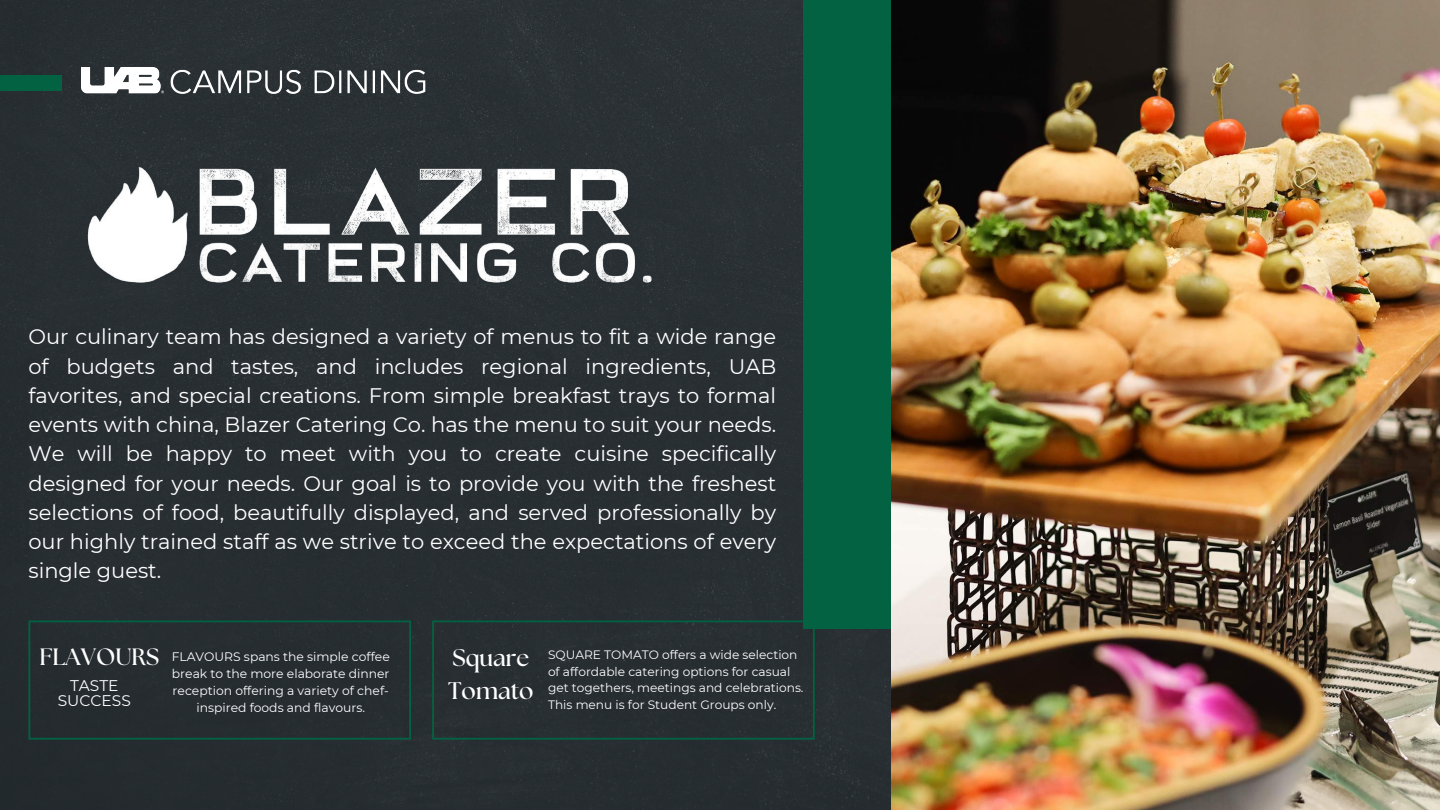
<style>
.page{position:relative;width:1440px;height:810px;background:#fff}
.page>*{position:absolute;margin:0;border:0;box-sizing:border-box;transform-origin:0 0}
.t1{font:700 24px/33.4px "The Seasons";color:#fff}
.t2{font:700 23.6px "The Seasons";color:#fff}
.t3{font:21px/29.2px "Montserrat";color:#fff;text-align:justify}
.t4{font:15.4px/15.4px "Montserrat";color:#fff;text-align:center}
.t5{font:12.3px/17.2px "Montserrat";color:#fff;text-align:center}
.t6{font:12.2px/16.7px "Montserrat";color:#fff}
</style>
<div class="page">
<div style="left:0;top:0;width:891px;height:810px;background:#282e32"></div>
<div style="left:0;top:75px;width:62px;height:15px;background:#026241"></div>
<div style="left:803px;top:0;width:223px;height:629px;background:#026241"></div>
<img style="left:169px;top:63px;width:266px;height:36px">
<img style="left:81px;top:67px;width:85px;height:32px">
<img style="left:891px;top:0;width:549px;height:810px">
<img style="left:51px;top:135px;width:638px;height:179px">
<div style="left:28px;top:620px;width:383px;height:120px;background:#262c30"></div>
<div style="left:432px;top:620px;width:383px;height:120px;background:#272e32"></div>
<p class="t3" style="left:28px;top:322px;width:749px">Our culinary team has designed a variety of menus to fit a wide range of budgets and tastes, and includes regional ingredients, UAB favorites, and special creations. From simple breakfast trays to formal events with china, Blazer Catering Co. has the menu to suit your needs.<br>We will be happy to meet with you to create cuisine specifically designed for your needs. Our goal is to provide you with the freshest selections of food, beautifully displayed, and served professionally by our highly trained staff as we strive to exceed the expectations of every single guest.</p>
<p class="t2" style="left:39px;top:646px;width:121px">FLAVOURS</p>
<p class="t6" style="left:548px;top:646px;width:257px">SQUARE TOMATO offers a wide selection of affordable catering options for casual get togethers, meetings and celebrations.<br>This menu is for Student Groups only.</p>
<p class="t1" style="left:448px;top:642px;width:87px">Square<br>Tomato</p>
<p class="t5" style="left:172px;top:648px;width:220px">FLAVOURS spans the simple coffee break to the more elaborate dinner reception offering a variety of chef&shy;inspired foods and flavours.</p>
<p class="t4" style="left:58px;top:677px;width:75px">TASTE<br>SUCCESS</p>
</div>
